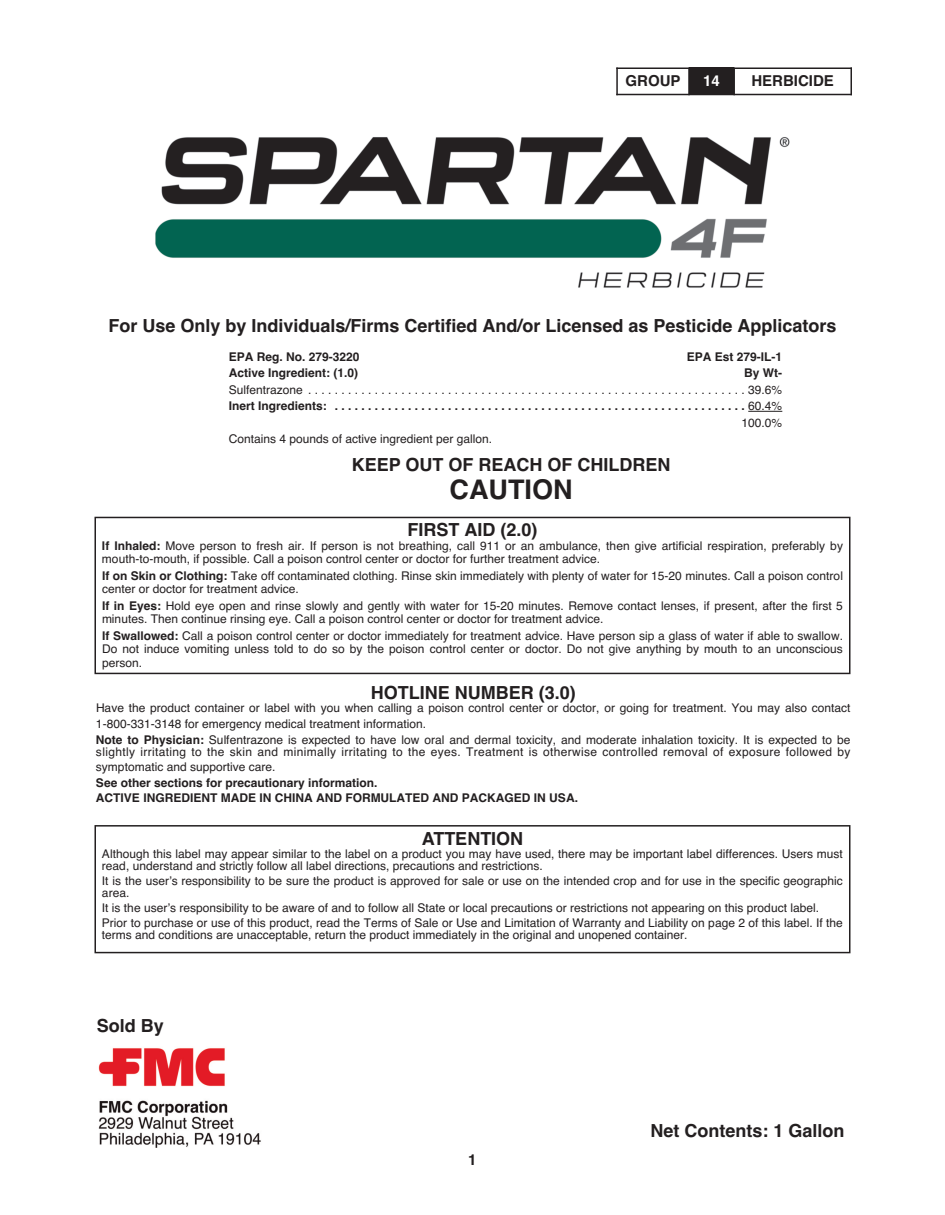
<style>
.page{position:relative;width:945px;height:1215px;background:#fff}
.page>*{position:absolute;margin:0;border:0;box-sizing:border-box;transform-origin:0 0}
.t1{font:700 27px "Helvetica";color:#231f20}
.t2{font:700 18px "Helvetica";color:#231f20}
.t3{font:700 15px "Helvetica";color:#231f20}
.t4{font:700 15px "Helvetica";color:#fff}
.t5{font:12px/13.5px "Helvetica";color:#231f20}
.t6{font:700 12px/15px "Helvetica";color:#231f20}
.t7{font:12px/15.3px "Helvetica";letter-spacing:.03em;color:#231f20}
.s1{font-weight:400}
.s2{font-weight:700}
</style>
<div class="page">
<div style="left:94px;top:517px;width:756px;height:157px;border:2px solid #231f20"></div>
<div style="left:94px;top:825px;width:756px;height:128px;border:2px solid #231f20"></div>
<img style="left:98px;top:1048px;width:163px;height:99px">
<hr style="left:748px;top:411px;width:34px;height:1px;background:#231f20">
<div style="left:689px;top:68px;width:45px;height:27px;background:#231f20"></div>
<hr style="left:616px;top:68px;width:2px;height:27px;background:#231f20">
<hr style="left:688px;top:68px;width:2px;height:27px;background:#231f20">
<hr style="left:733px;top:68px;width:2px;height:27px;background:#231f20">
<hr style="left:850px;top:68px;width:2px;height:27px;background:#231f20">
<hr style="left:616px;top:68px;width:236px;height:1px;background:#231f20">
<hr style="left:616px;top:94px;width:236px;height:1px;background:#231f20">
<img style="left:155px;top:137px;width:635px;height:151px">
<p class="t3" style="left:626px;top:72px;width:57px">GROUP</p>
<p class="t4" style="left:703px;top:72px;width:18px">14</p>
<p class="t3" style="left:751px;top:72px;width:84px">HERBICIDE</p>
<h2 class="t2" style="left:108px;top:315px;width:730px">For Use Only by Individuals/Firms Certified And/or Licensed as Pesticide Applicators</h2>
<p class="t6" style="left:229px;top:349px;width:132px">EPA Reg. No. 279-3220</p>
<p class="t6" style="left:687px;top:349px;width:97px">EPA Est 279-IL-1</p>
<p class="t6" style="left:229px;top:366px;width:131px">Active Ingredient: (1.0)</p>
<p class="t6" style="left:744px;top:366px;width:39px">By Wt-</p>
<p class="t5" style="left:229px;top:383px;width:555px">Sulfentrazone . . . . . . . . . . . . . . . . . . . . . . . . . . . . . . . . . . . . . . . . . . . . . . . . . . . . . . . . . . . . . . . . . . 39.6%</p>
<p class="t6" style="left:229px;top:399px;width:555px">Inert Ingredients: . . . . . . . . . . . . . . . . . . . . . . . . . . . . . . . . . . . . . . . . . . . . . . . . . . . . . . . . . . . . . . <span class="s1">60.4%</span></p>
<p class="t5" style="left:742px;top:416px;width:42px">100.0%</p>
<p class="t5" style="left:229px;top:432px;width:265px">Contains 4 pounds of active ingredient per gallon.</p>
<h2 class="t2" style="left:352px;top:454px;width:320px">KEEP OUT OF REACH OF CHILDREN</h2>
<h1 class="t1" style="left:450px;top:473px;width:124px">CAUTION</h1>
<h2 class="t2" style="left:407px;top:519px;width:132px">FIRST AID (2.0)</h2>
<p class="t5" style="left:102px;top:539px;width:743px"><span class="s2">If Inhaled:</span> Move person to fresh air. If person is not breathing, call 911 or an ambulance, then give artificial respiration, preferably by mouth-to-mouth, if possible. Call a poison control center or doctor for further treatment advice.</p>
<p class="t5" style="left:102px;top:569px;width:742px"><span class="s2">If on Skin or Clothing:</span> Take off contaminated clothing. Rinse skin immediately with plenty of water for 15-20 minutes. Call a poison control center or doctor for treatment advice.</p>
<p class="t5" style="left:102px;top:599px;width:743px"><span class="s2">If in Eyes:</span> Hold eye open and rinse slowly and gently with water for 15-20 minutes. Remove contact lenses, if present, after the first 5 minutes. Then continue rinsing eye. Call a poison control center or doctor for treatment advice.</p>
<p class="t5" style="left:102px;top:629px;width:743px;text-align:justify"><span class="s2">If Swallowed:</span> Call a poison control center or doctor immediately for treatment advice. Have person sip a glass of water if able to swallow.<br>Do not induce vomiting unless told to do so by the poison control center or doctor. Do not give anything by mouth to an unconscious person.</p>
<h2 class="t2" style="left:371px;top:682px;width:207px">HOTLINE NUMBER (3.0)</h2>
<p class="t5" style="left:96px;top:700px;width:756px;line-height:15.8px">Have the product container or label with you when calling a poison control center or doctor, or going for treatment. You may also contact<br>1-800-331-3148 for emergency medical treatment information.<br><span class="s2">Note to Physician:</span> Sulfentrazone is expected to have low oral and dermal toxicity, and moderate inhalation toxicity. It is expected to be</p>
<p class="t7" style="left:96px;top:744px;width:756px">slightly irritating to the skin and minimally irritating to the eyes. Treatment is otherwise controlled removal of exposure followed by symptomatic and supportive care.</p>
<p class="t6" style="left:96px;top:776px;width:484px">See other sections for precautionary information.<br>ACTIVE INGREDIENT MADE IN CHINA AND FORMULATED AND PACKAGED IN USA.</p>
<h2 class="t2" style="left:422px;top:828px;width:103px">ATTENTION</h2>
<p class="t5" style="left:102px;top:848px;width:743px;line-height:12px">Although this label may appear similar to the label on a product you may have used, there may be important label differences. Users must read, understand and strictly follow all label directions, precautions and restrictions.</p>
<p class="t5" style="left:102px;top:875px;width:743px;line-height:12px">It is the user’s responsibility to be sure the product is approved for sale or use on the intended crop and for use in the specific geographic area.</p>
<p class="t5" style="left:102px;top:900px;width:742px;line-height:15px">It is the user’s responsibility to be aware of and to follow all State or local precautions or restrictions not appearing on this product label.<br>Prior to purchase or use of this product, read the Terms of Sale or Use and Limitation of Warranty and Liability on page 2 of this label. If the</p>
<p class="t5" style="left:102px;top:928px;width:587px">terms and conditions are unacceptable, return the product immediately in the original and unopened container.</p>
<h2 class="t2" style="left:97px;top:1015px;width:69px">Sold By</h2>
<p class="t3" style="left:468px;top:1151px;width:10px">1</p>
<h2 class="t2" style="left:650px;top:1120px;width:196px">Net Contents: 1 Gallon</h2>
</div>
